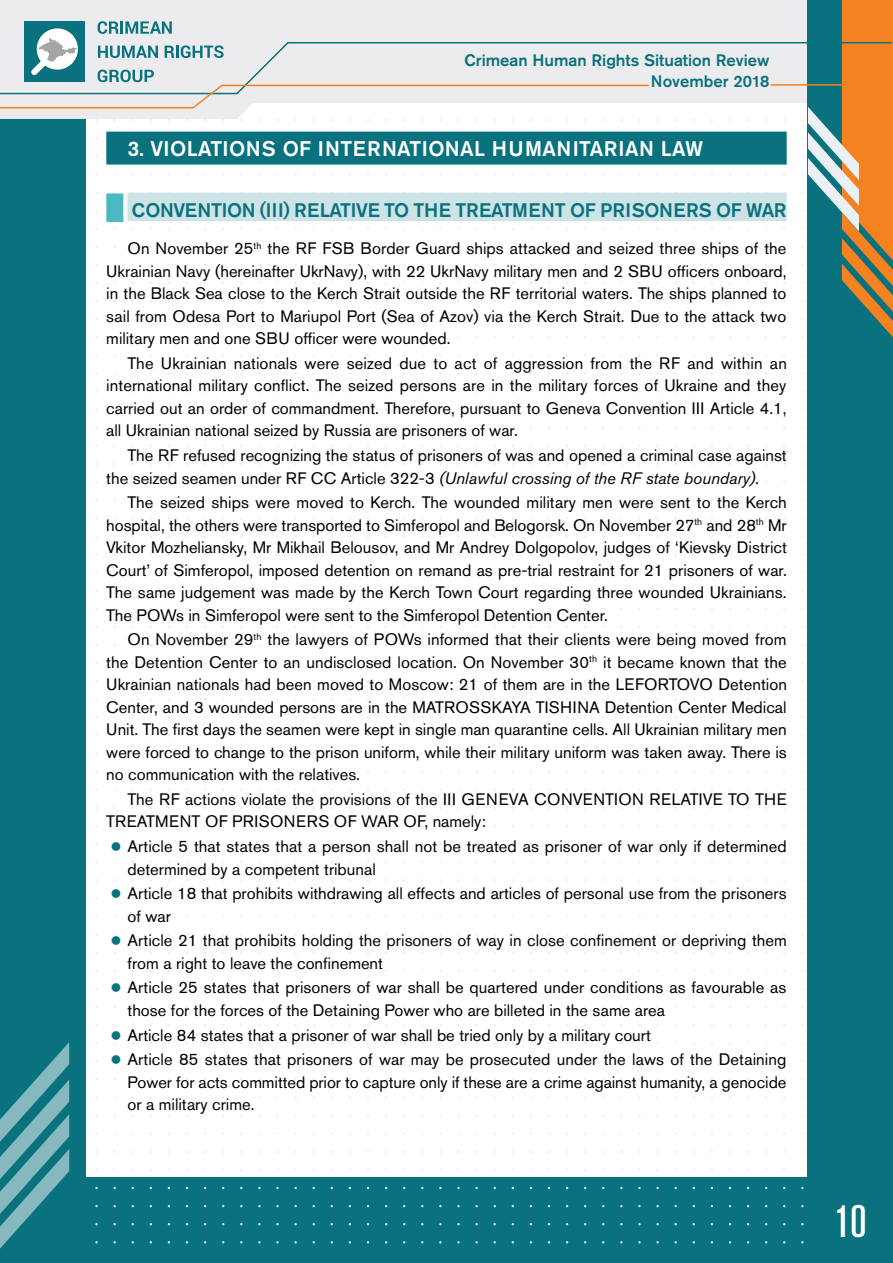
<style>
.page{position:relative;width:893px;height:1263px;background:#fff}
.page>*{position:absolute;margin:0;border:0;box-sizing:border-box;transform-origin:0 0}
.t1{font:500 condensed 45px "Akzidenz Grotesk Pro";color:#fff}
.t2{font:500 21px "Akzidenz Grotesk Pro";letter-spacing:.02em;color:#fff}
.t3{font:500 19.5px "Akzidenz Grotesk Pro";letter-spacing:-.02em;color:#0a727e}
.t4{font:16.5px/22.5px "Akzidenz Grotesk Pro";color:#000}
.t5{font:500 16.5px/20.7px "Akzidenz Grotesk Pro";color:#0a727e;text-align:right}
.s1{font-style:italic}
</style>
<div class="page">
<div style="left:0;top:1178px;width:893px;height:85px;background:#0a727e"></div>
<div style="left:0;top:0;width:85px;height:1263px;background:#0a727e"></div>
<svg style="left:0;top:0;width:837px;height:119px;fill:#ececee"></svg>
<div style="left:808px;top:1px;width:85px;height:1262px;background:#0a727e"></div>
<svg style="left:837px;top:0;width:56px;height:338px"></svg>
<svg style="left:801px;top:101px;width:58px;height:130px"></svg>
<svg style="left:0;top:1042px;width:69px;height:206px"></svg>
<div style="left:24px;top:21px;width:61px;height:61px;background:#0a727e"></div>
<svg style="left:38px;top:28px;width:39px;height:13px"></svg>
<svg style="left:0;top:41px;width:893px;height:54px;background:#d3d7d3"></svg>
<svg style="left:0;top:83px;width:650px;height:26px;background:#eae5e1"></svg>
<hr style="left:771px;top:84px;width:122px;height:2px;background:#f48220">
<svg style="left:98px;top:21px;width:21px;height:13px"></svg>
<svg style="left:121px;top:21px;width:17px;height:13px"></svg>
<svg style="left:140px;top:21px;width:21px;height:13px"></svg>
<svg style="left:98px;top:46px;width:22px;height:12px"></svg>
<svg style="left:122px;top:46px;width:13px;height:12px"></svg>
<svg style="left:136px;top:46px;width:22px;height:12px"></svg>
<svg style="left:162px;top:21px;width:10px;height:13px"></svg>
<svg style="left:165px;top:46px;width:9px;height:12px"></svg>
<svg style="left:176px;top:45px;width:14px;height:13px"></svg>
<svg style="left:193px;top:46px;width:20px;height:12px"></svg>
<svg style="left:214px;top:45px;width:10px;height:13px"></svg>
<svg style="left:98px;top:65px;width:21px;height:20px"></svg>
<svg style="left:120px;top:65px;width:13px;height:20px"></svg>
<svg style="left:133px;top:65px;width:21px;height:20px"></svg>
<div style="left:106px;top:132px;width:681px;height:33px;background:#0a727e"></div>
<div style="left:128px;top:193px;width:659px;height:28px;background:#cee3e5"></div>
<div style="left:106px;top:193px;width:17px;height:29px;background:#4bb9c2"></div>
<p class="t5" style="left:464px;top:49px;width:306px">Crimean Human Rights Situation Review<br>November 2018</p>
<p class="t2" style="left:128px;top:135px;width:577px">3. VIOLATIONS OF INTERNATIONAL HUMANITARIAN LAW</p>
<p class="t3" style="left:132px;top:197px;width:656px">CONVENTION (III) RELATIVE TO THE TREATMENT OF PRISONERS OF WAR</p>
<p class="t4" style="left:106px;top:237px;width:682px;text-align:justify;text-indent:21px">On November 25<sup>th</sup> the RF FSB Border Guard ships attacked and seized three ships of the Ukrainian Navy (hereinafter UkrNavy), with 22 UkrNavy military men and 2 SBU officers onboard, in the Black Sea close to the Kerch Strait outside the RF territorial waters. The ships planned to sail from Odesa Port to Mariupol Port (Sea of Azov) via the Kerch Strait. Due to the attack two military men and one SBU officer were wounded.</p>
<p class="t4" style="left:106px;top:352px;width:682px;text-align:justify;text-indent:21px">The Ukrainian nationals were seized due to act of aggression from the RF and within an international military conflict. The seized persons are in the military forces of Ukraine and they carried out an order of commandment. Therefore, pursuant to Geneva Convention III Article 4.1, all Ukrainian national seized by Russia are prisoners of war.</p>
<p class="t4" style="left:106px;top:444px;width:682px;text-indent:21px">The RF refused recognizing the status of prisoners of was and opened a criminal case against the seized seamen under RF CC Article 322-3 <span class="s1">(Unlawful crossing of the RF state boundary).</span></p>
<p class="t4" style="left:106px;top:491px;width:682px;text-align:justify;text-indent:21px">The seized ships were moved to Kerch. The wounded military men were sent to the Kerch hospital, the others were transported to Simferopol and Belogorsk. On November 27<sup>th</sup> and 28<sup>th</sup> Mr Vkitor Mozheliansky, Mr Mikhail Belousov, and Mr Andrey Dolgopolov, judges of ‘Kievsky District Court’ of Simferopol, imposed detention on remand as pre-trial restraint for 21 prisoners of war.<br>The same judgement was made by the Kerch Town Court regarding three wounded Ukrainians.<br>The POWs in Simferopol were sent to the Simferopol Detention Center.</p>
<p class="t4" style="left:106px;top:628px;width:682px;text-align:justify;text-indent:21px">On November 29<sup>th</sup> the lawyers of POWs informed that their clients were being moved from the Detention Center to an undisclosed location. On November 30<sup>th</sup> it became known that the Ukrainian nationals had been moved to Moscow: 21 of them are in the LEFORTOVO Detention Center, and 3 wounded persons are in the MATROSSKAYA TISHINA Detention Center Medical Unit. The first days the seamen were kept in single man quarantine cells. All Ukrainian military men were forced to change to the prison uniform, while their military uniform was taken away. There is no communication with the relatives.</p>
<p class="t4" style="left:106px;top:788px;width:682px;text-indent:21px">The RF actions violate the provisions of the III GENEVA CONVENTION RELATIVE TO THE<br>TREATMENT OF PRISONERS OF WAR OF, namely:</p>
<p class="t4" style="left:128px;top:835px;width:661px">Article 5 that states that a person shall not be treated as prisoner of war only if determined determined by a competent tribunal</p>
<p class="t4" style="left:128px;top:882px;width:660px">Article 18 that prohibits withdrawing all effects and articles of personal use from the prisoners of war</p>
<p class="t4" style="left:128px;top:929px;width:661px">Article 21 that prohibits holding the prisoners of way in close confinement or depriving them from a right to leave the confinement</p>
<p class="t4" style="left:128px;top:976px;width:660px">Article 25 states that prisoners of war shall be quartered under conditions as favourable as those for the forces of the Detaining Power who are billeted in the same area</p>
<p class="t4" style="left:128px;top:1022px;width:660px;line-height:24.6px">Article 84 states that a prisoner of war shall be tried only by a military court<br>Article 85 states that prisoners of war may be prosecuted under the laws of the Detaining</p>
<p class="t4" style="left:128px;top:1071px;width:660px">Power for acts committed prior to capture only if these are a crime against humanity, a genocide or a military crime.</p>
<h1 class="t1" style="left:834px;top:1192px;width:33px">10</h1>
</div>
